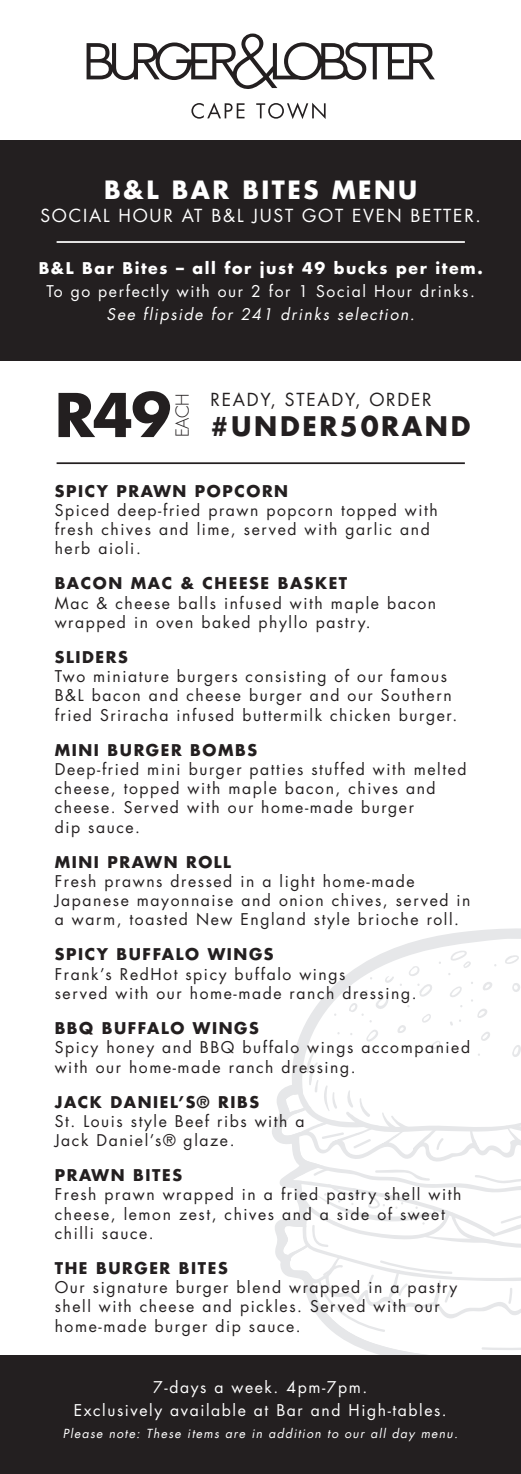
<style>
.page{position:relative;width:521px;height:1474px;background:#fff}
.page>*{position:absolute;margin:0;border:0;box-sizing:border-box;transform-origin:0 0}
.t1{font:700 58.62px "Futura LT";color:#231f20}
.t2{font:700 26.25px "Futura LT";letter-spacing:.1em;color:#231f20}
.t3{font:700 24.5px "Futura LT";letter-spacing:.1em;color:#fff}
.t4{font:17.5px "Futura LT";letter-spacing:.1em;color:#fff}
.t5{font:17.5px "Futura LT";letter-spacing:.1em;color:#231f20}
.t6{font:300 17.5px "Futura LT";color:#231f20}
.t7{font:15.75px/19.2px "Futura LT";letter-spacing:.1em;color:#231f20}
.t8{font:700 15.75px "Futura LT";letter-spacing:.1em;color:#231f20}
.t9{font:15.75px/22.8px "Futura LT";letter-spacing:.1em;color:#fff;text-align:center}
.t10{font:700 15.75px "Futura LT";letter-spacing:.1em;color:#fff}
.t11{font:italic 15.75px "Futura LT";letter-spacing:.1em;color:#fff}
.t12{font:italic 12.25px "Futura LT";letter-spacing:.1em;color:#fff}
</style>
<div class="page">
<svg style="left:369px;top:1351px;width:152px;height:13px"></svg>
<svg style="left:401px;top:933px;width:120px;height:13px;fill:#e6e7e9"></svg>
<svg style="left:275px;top:946px;width:246px;height:405px"></svg>
<div style="left:0;top:140px;width:521px;height:220px;background:#231f20"></div>
<svg style="left:191px;top:103px;width:53px;height:16px"></svg>
<svg style="left:256px;top:102px;width:70px;height:17px"></svg>
<svg style="left:87px;top:34px;width:348px;height:55px"></svg>
<div style="left:0;top:1355px;width:520px;height:118px;background:#231f20"></div>
<hr style="left:57px;top:241px;width:408px;height:2px;background:#fff">
<hr style="left:57px;top:462px;width:408px;height:2px;background:#231f20">
<h3 class="t3" style="left:104px;top:173px;width:315px">B&amp;L BAR BITES MENU</h3>
<p class="t4" style="left:40px;top:204px;width:442px">SOCIAL HOUR AT B&amp;L JUST GOT EVEN BETTER.</p>
<p class="t10" style="left:39px;top:258px;width:446px">B&amp;L Bar Bites – all for just 49 bucks per item.</p>
<p class="t9" style="left:46px;top:280px;width:430px">To go perfectly with our 2 for 1 Social Hour drinks.</p>
<p class="t11" style="left:107px;top:304px;width:310px">See flipside for 241 drinks selection.</p>
<h1 class="t1" style="left:55px;top:376px;width:118px">R49</h1>
<p class="t6" style="left:172px;top:437px;width:45px;rotate:-90deg">EACH</p>
<p class="t5" style="left:211px;top:388px;width:223px">READY, STEADY, ORDER</p>
<h2 class="t2" style="left:211px;top:409px;width:261px">#UNDER50RAND</h2>
<p class="t8" style="left:55px;top:480px;width:235px">SPICY PRAWN POPCORN</p>
<p class="t7" style="left:55px;top:500px;width:385px">Spiced deep-fried prawn popcorn topped with fresh chives and lime, served with garlic and herb aioli.</p>
<p class="t8" style="left:55px;top:573px;width:294px">BACON MAC &amp; CHEESE BASKET</p>
<p class="t7" style="left:55px;top:593px;width:383px">Mac &amp; cheese balls infused with maple bacon wrapped in oven baked phyllo pastry.</p>
<p class="t8" style="left:55px;top:646px;width:74px">SLIDERS</p>
<p class="t7" style="left:55px;top:667px;width:404px">Two miniature burgers consisting of our famous<br>B&amp;L bacon and cheese burger and our Southern fried Sriracha infused buttermilk chicken burger.</p>
<p class="t8" style="left:55px;top:739px;width:204px">MINI BURGER BOMBS</p>
<p class="t7" style="left:55px;top:759px;width:413px">Deep-fried mini burger patties stuffed with melted cheese, topped with maple bacon, chives and cheese. Served with our home-made burger<br>dip sauce.</p>
<p class="t8" style="left:55px;top:851px;width:178px">MINI PRAWN ROLL</p>
<p class="t7" style="left:55px;top:871px;width:417px">Fresh prawns dressed in a light home-made<br>Japanese mayonnaise and onion chives, served in a warm, toasted New England style brioche roll.</p>
<p class="t8" style="left:55px;top:944px;width:220px">SPICY BUFFALO WINGS</p>
<p class="t7" style="left:55px;top:964px;width:363px">Frank’s RedHot spicy buffalo wings<br>served with our home-made ranch dressing.</p>
<p class="t8" style="left:55px;top:1017px;width:206px">BBQ BUFFALO WINGS</p>
<p class="t7" style="left:55px;top:1038px;width:417px">Spicy honey and BBQ buffalo wings accompanied with our home-made ranch dressing.</p>
<p class="t8" style="left:55px;top:1091px;width:206px">JACK DANIEL’S® RIBS</p>
<p class="t7" style="left:55px;top:1111px;width:251px">St. Louis style Beef ribs with a<br>Jack Daniel’s® glaze.</p>
<p class="t8" style="left:55px;top:1164px;width:129px">PRAWN BITES</p>
<p class="t7" style="left:55px;top:1185px;width:408px">Fresh prawn wrapped in a fried pastry shell with cheese, lemon zest, chives and a side of sweet chilli sauce.</p>
<p class="t8" style="left:55px;top:1257px;width:174px">THE BURGER BITES</p>
<p class="t7" style="left:55px;top:1277px;width:404px">Our signature burger blend wrapped in a pastry shell with cheese and pickles. Served with our home-made burger dip sauce.</p>
<p class="t9" style="left:74px;top:1375px;width:374px">7-days a week. 4pm-7pm.<br>Exclusively available at Bar and High-tables.</p>
<p class="t12" style="left:63px;top:1425px;width:397px">Please note: These items are in addition to our all day menu.</p>
</div>
